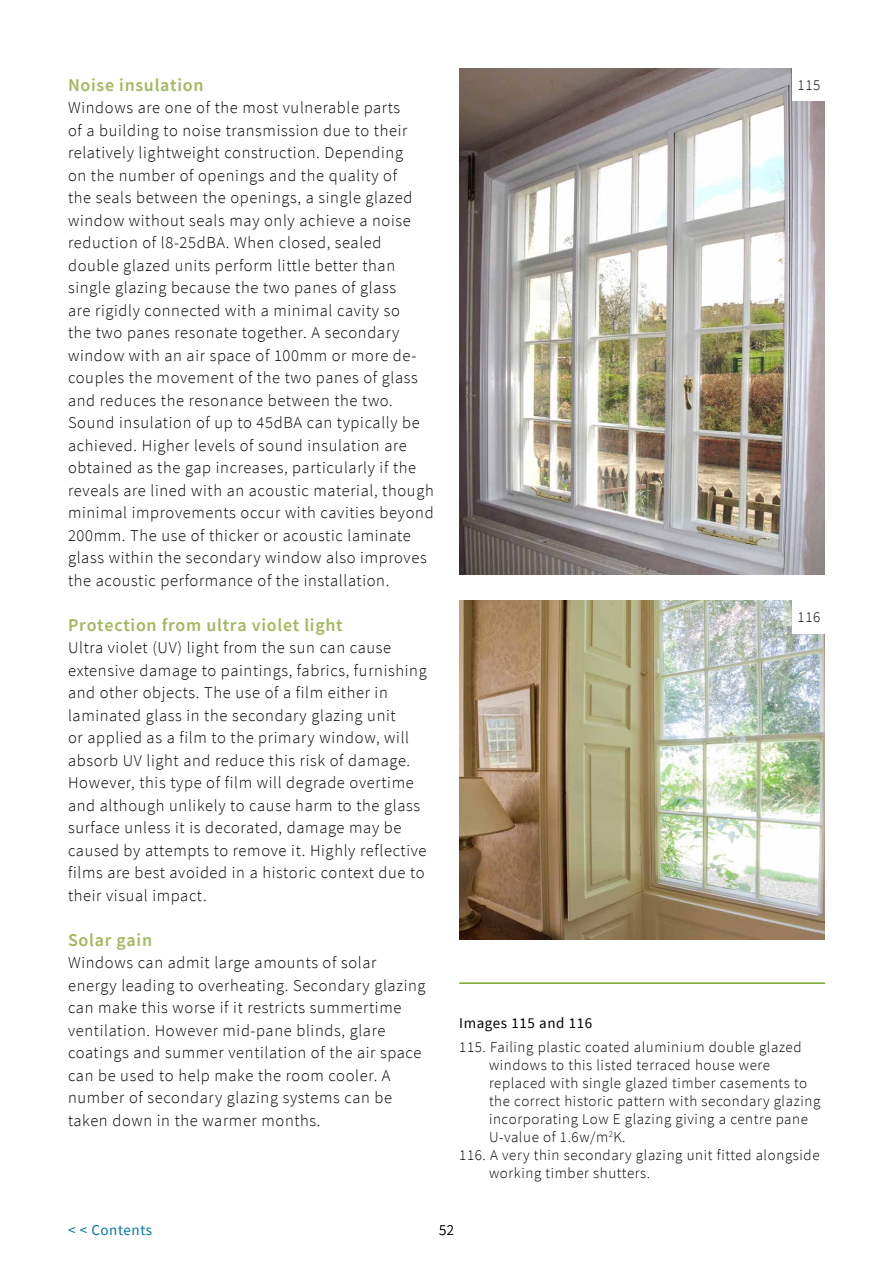
<style>
.page{position:relative;width:893px;height:1263px;background:#fff}
.page>*{position:absolute;margin:0;border:0;box-sizing:border-box;transform-origin:0 0}
.Heading_2{font:600 18px "Source Sans Pro";letter-spacing:.04em;color:#a0b95e}
.Body_text{font:300 16.5px/22.5px "Source Sans Pro";letter-spacing:.04em;color:#000}
.IMAGE_text{font:300 15px/18px "Source Sans Pro";letter-spacing:.04em;color:#000}
.IMAGE_heading{font:15px "Source Sans Pro";letter-spacing:.04em;color:#000}
.t1{font:15px "Source Sans Pro";letter-spacing:.04em;color:#0075a7}
</style>
<div class="page">
<img style="left:459px;top:68px;width:366px;height:507px">
<img style="left:459px;top:600px;width:366px;height:340px">
<hr style="left:459px;top:982px;width:366px;height:2px;background:#79a629">
<div style="left:792px;top:67px;width:34px;height:34px;background:#fff"></div>
<div style="left:792px;top:599px;width:34px;height:34px;background:#fff"></div>
<p class="Heading_2" style="left:68px;top:73px;width:137px">Noise insulation</p>
<p class="Body_text" style="left:68px;top:96px;width:367px">Windows are one of the most vulnerable parts<br>of a building to noise transmission due to their relatively lightweight construction. Depending<br>on the number of openings and the quality of<br>the seals between the openings, a single glazed window without seals may only achieve a noise reduction of l8-25dBA. When closed, sealed double glazed units perform little better than single glazing because the two panes of glass<br>are rigidly connected with a minimal cavity so<br>the two panes resonate together. A secondary window with an air space of 100mm or more de&shy;couples the movement of the two panes of glass and reduces the resonance between the two.<br>Sound insulation of up to 45dBA can typically be achieved. Higher levels of sound insulation are obtained as the gap increases, particularly if the reveals are lined with an acoustic material, though minimal improvements occur with cavities beyond 200mm. The use of thicker or acoustic laminate glass within the secondary window also improves the acoustic performance of the installation.</p>
<p class="Heading_2" style="left:68px;top:613px;width:276px">Protection from ultra violet light</p>
<p class="Body_text" style="left:68px;top:636px;width:360px">Ultra violet (UV) light from the sun can cause extensive damage to paintings, fabrics, furnishing and other objects. The use of a film either in laminated glass in the secondary glazing unit<br>or applied as a film to the primary window, will absorb UV light and reduce this risk of damage.<br>However, this type of film will degrade overtime and although unlikely to cause harm to the glass surface unless it is decorated, damage may be caused by attempts to remove it. Highly reflective films are best avoided in a historic context due to their visual impact.</p>
<p class="Heading_2" style="left:68px;top:928px;width:86px">Solar gain</p>
<p class="Body_text" style="left:68px;top:951px;width:359px">Windows can admit large amounts of solar energy leading to overheating. Secondary glazing can make this worse if it restricts summertime ventilation. However mid-pane blinds, glare coatings and summer ventilation of the air space can be used to help make the room cooler. A number of secondary glazing systems can be taken down in the warmer months.</p>
<p class="IMAGE_text" style="left:798px;top:76px;width:24px">115</p>
<p class="IMAGE_text" style="left:798px;top:608px;width:24px">116</p>
<p class="IMAGE_heading" style="left:459px;top:1014px;width:135px">Images 115 and 116</p>
<p class="IMAGE_text" style="left:489px;top:1038px;width:333px;text-indent:-30px">115. Failing plastic coated aluminium double glazed windows to this listed terraced house were replaced with single glazed timber casements to the correct historic pattern with secondary glazing incorporating Low E glazing giving a centre pane U-value of 1.6w/m<sup>2</sup>K.</p>
<p class="IMAGE_text" style="left:489px;top:1146px;width:332px;text-indent:-30px">116. A very thin secondary glazing unit fitted alongside working timber shutters.</p>
<p class="t1" style="left:68px;top:1220px;width:86px">&lt; &lt; Contents</p>
<p class="IMAGE_text" style="left:439px;top:1220px;width:16px">52</p>
</div>
